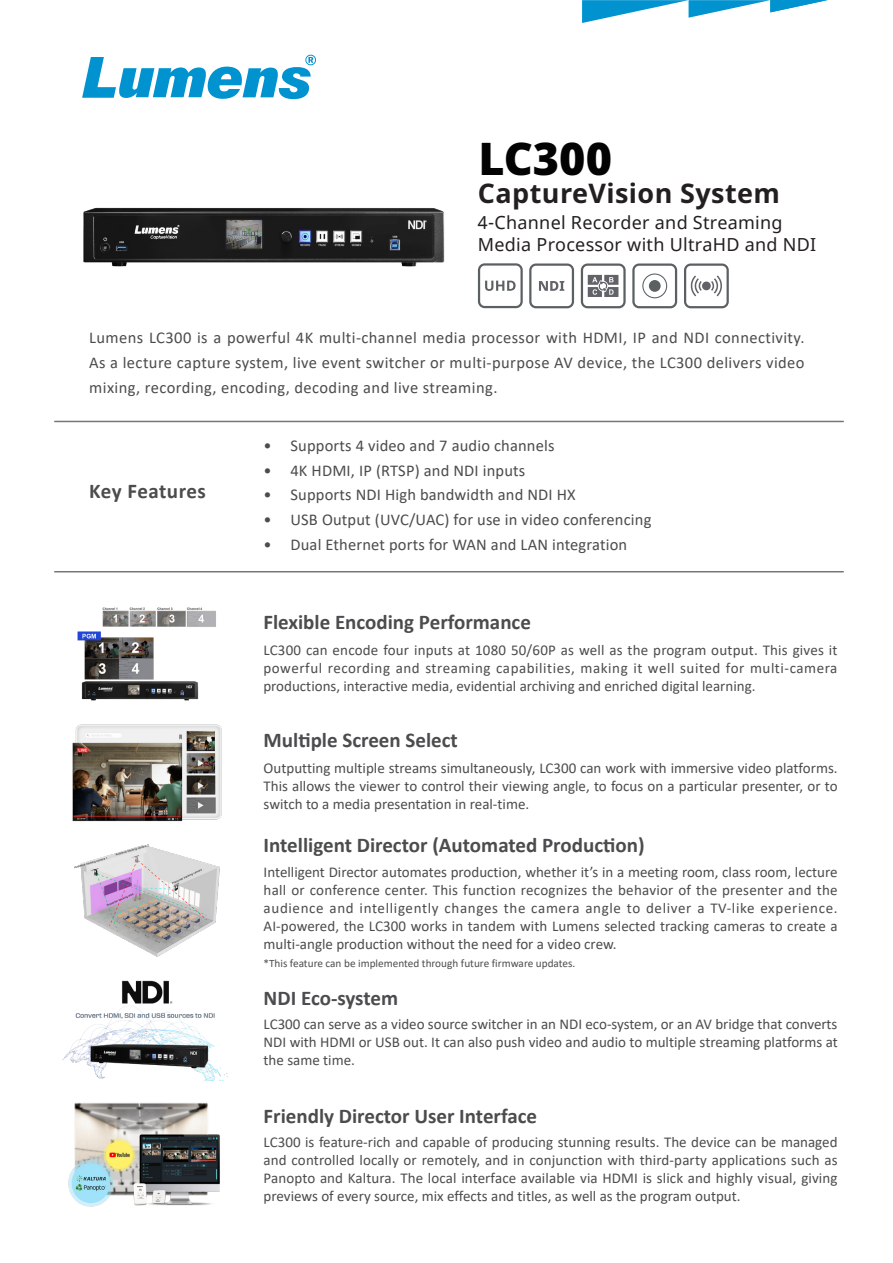
<style>
.page{position:relative;width:893px;height:1263px;background:#fff}
.page>*{position:absolute;margin:0;border:0;box-sizing:border-box;transform-origin:0 0}
.t1{font:900 45px "Noto Sans";color:#030303}
.t2{font:700 27px "Noto Sans";letter-spacing:.015em;color:#231f20}
.t3{font:700 21px "Calibri";color:#4b4c4d}
.t4{font:18px/21.6px "Noto Sans";letter-spacing:.015em;color:#231f20}
.t5{font:16.5px/24.8px "Calibri";letter-spacing:.01em;color:#4b4c4d;text-align:justify}
.t6{font:15px/18px "Calibri";color:#4b4c4d;text-align:justify}
.t7{font:11.25px "Calibri";color:#4b4c4d}
</style>
<div class="page">
<hr style="left:55px;top:421px;width:788px;height:1px;background:#797574">
<hr style="left:55px;top:571px;width:788px;height:1px;background:#797574">
<svg style="left:582px;top:0;width:246px;height:23px"></svg>
<img style="left:72px;top:724px;width:150px;height:98px">
<img style="left:74px;top:844px;width:146px;height:113px">
<img style="left:63px;top:980px;width:165px;height:100px">
<img style="left:68px;top:1103px;width:152px;height:104px">
<svg style="left:82px;top:55px;width:234px;height:44px"></svg>
<img style="left:83px;top:207px;width:362px;height:60px">
<img style="left:77px;top:607px;width:139px;height:94px">
<svg style="left:581px;top:263px;width:45px;height:45px"></svg>
<svg style="left:529px;top:263px;width:45px;height:45px"></svg>
<svg style="left:684px;top:263px;width:45px;height:45px"></svg>
<div style="left:702px;top:282px;width:9px;height:8px;background:#616369;border-radius:50%"></div>
<svg style="left:478px;top:263px;width:45px;height:45px"></svg>
<svg style="left:632px;top:263px;width:45px;height:45px"></svg>
<div style="left:649px;top:280px;width:12px;height:12px;background:#5b6062;border-radius:50%"></div>
<p class="t1" style="left:478px;top:124px;width:135px">LC300</p>
<p class="t2" style="left:478px;top:175px;width:304px">CaptureVision System</p>
<p class="t4" style="left:478px;top:212px;width:340px">4-Channel Recorder and Streaming<br>Media Processor with UltraHD and NDI</p>
<p class="t5" style="left:89px;top:325px;width:717px">Lumens LC300 is a powerful 4K multi-channel media processor with HDMI, IP and NDI connectivity.<br>As a lecture capture system, live event switcher or multi-purpose AV device, the LC300 delivers video mixing, recording, encoding, decoding and live streaming.</p>
<p class="t3" style="left:89px;top:476px;width:118px">Key Features</p>
<p class="t5" style="left:264px;top:432px;width:292px">• Supports 4 video and 7 audio channels</p>
<p class="t5" style="left:264px;top:457px;width:263px">• 4K HDMI, IP (RTSP) and NDI inputs</p>
<p class="t5" style="left:264px;top:482px;width:314px">• Supports NDI High bandwidth and NDI HX</p>
<p class="t5" style="left:264px;top:507px;width:389px">• USB Output (UVC/UAC) for use in video conferencing</p>
<p class="t5" style="left:264px;top:531px;width:365px">• Dual Ethernet ports for WAN and LAN integration</p>
<p class="t3" style="left:263px;top:607px;width:269px">Flexible Encoding Performance</p>
<p class="t6" style="left:263px;top:640px;width:575px">LC300 can encode four inputs at 1080 50/60P as well as the program output. This gives it powerful recording and streaming capabilities, making it well suited for multi-camera productions, interactive media, evidential archiving and enriched digital learning.</p>
<p class="t3" style="left:264px;top:725px;width:196px">Multiple Screen Select</p>
<p class="t6" style="left:264px;top:759px;width:575px">Outputting multiple streams simultaneously, LC300 can work with immersive video platforms.<br>This allows the viewer to control their viewing angle, to focus on a particular presenter, or to switch to a media presentation in real-time.</p>
<p class="t3" style="left:264px;top:830px;width:382px">Intelligent Director (Automated Production)</p>
<p class="t6" style="left:264px;top:863px;width:575px">Intelligent Director automates production, whether it’s in a meeting room, class room, lecture hall or conference center. This function recognizes the behavior of the presenter and the audience and intelligently changes the camera angle to deliver a TV-like experience.<br>AI-powered, the LC300 works in tandem with Lumens selected tracking cameras to create a multi-angle production without the need for a video crew.</p>
<p class="t7" style="left:263px;top:956px;width:313px">*This feature can be implemented through future firmware updates.</p>
<p class="t3" style="left:264px;top:983px;width:136px">NDI Eco-system</p>
<p class="t6" style="left:264px;top:1014px;width:576px">LC300 can serve as a video source switcher in an NDI eco-system, or an AV bridge that converts NDI with HDMI or USB out. It can also push video and audio to multiple streaming platforms at the same time.</p>
<p class="t3" style="left:264px;top:1101px;width:275px">Friendly Director User Interface</p>
<p class="t6" style="left:264px;top:1132px;width:575px">LC300 is feature-rich and capable of producing stunning results. The device can be managed and controlled locally or remotely, and in conjunction with third-party applications such as Panopto and Kaltura. The local interface available via HDMI is slick and highly visual, giving previews of every source, mix effects and titles, as well as the program output.</p>
</div>
